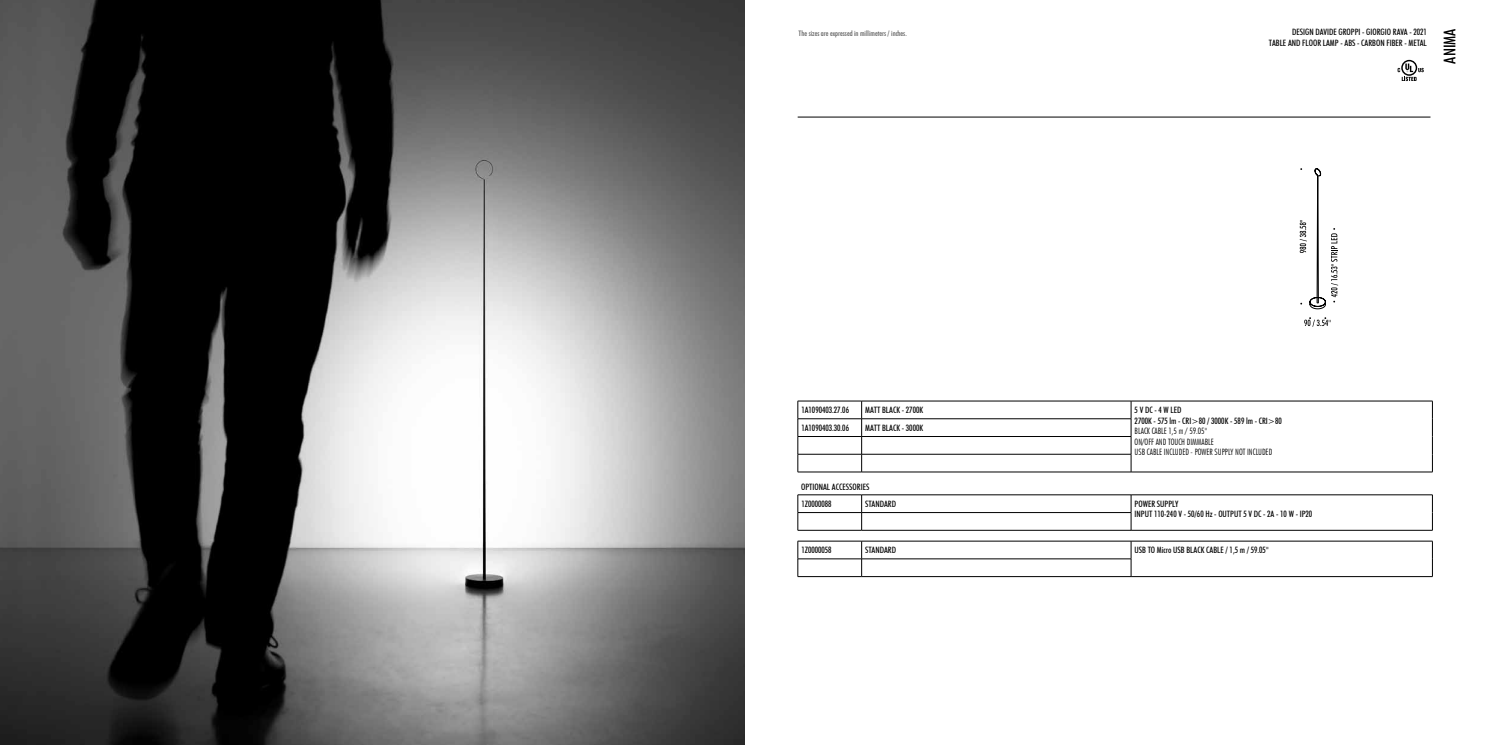
<style>
.page{position:relative;width:1489px;height:745px;background:#fff}
.page>*{position:absolute;margin:0;border:0;box-sizing:border-box;transform-origin:0 0}
.t1{font:500 condensed 16.25px "Futura BT";color:#000}
.t2{font:500 condensed 8.75px/10.5px "Futura BT";color:#000}
.t3{font:300 condensed 8.75px/10.5px "Futura BT";color:#000}
.t4{font:500 condensed 7.5px "Futura BT";color:#595959}
</style>
<div class="page">
<hr style="left:797px;top:117px;width:633px;height:1px;background:#000">
<img style="left:0;top:0;width:744px;height:744px">
<svg style="left:1304px;top:317px;width:26px;height:9px"></svg>
<svg style="left:1299px;top:168px;width:38px;height:141px"></svg>
<hr style="left:797px;top:400px;width:64px;height:1px;background:#000">
<hr style="left:861px;top:400px;width:269px;height:1px;background:#000">
<hr style="left:797px;top:436px;width:64px;height:1px;background:#000">
<hr style="left:861px;top:436px;width:270px;height:1px;background:#000">
<hr style="left:797px;top:418px;width:64px;height:1px;background:#000">
<hr style="left:861px;top:418px;width:270px;height:1px;background:#000">
<hr style="left:797px;top:453px;width:64px;height:1px;background:#000">
<svg style="left:797px;top:401px;width:1px;height:70px"></svg>
<hr style="left:861px;top:453px;width:270px;height:1px;background:#000">
<svg style="left:861px;top:401px;width:1px;height:70px"></svg>
<hr style="left:797px;top:471px;width:64px;height:1px;background:#000">
<hr style="left:861px;top:471px;width:269px;height:1px;background:#000">
<hr style="left:1130px;top:400px;width:302px;height:1px;background:#000">
<svg style="left:1130px;top:401px;width:1px;height:70px"></svg>
<svg style="left:1431px;top:401px;width:1px;height:70px"></svg>
<hr style="left:1130px;top:471px;width:302px;height:1px;background:#000">
<hr style="left:1130px;top:494px;width:302px;height:1px;background:#000">
<svg style="left:1130px;top:494px;width:1px;height:35px"></svg>
<svg style="left:1431px;top:494px;width:1px;height:35px"></svg>
<hr style="left:1130px;top:529px;width:302px;height:1px;background:#000">
<hr style="left:797px;top:494px;width:64px;height:1px;background:#000">
<hr style="left:861px;top:494px;width:269px;height:1px;background:#000">
<hr style="left:797px;top:512px;width:64px;height:1px;background:#000">
<hr style="left:861px;top:512px;width:270px;height:1px;background:#000">
<svg style="left:797px;top:494px;width:1px;height:35px"></svg>
<svg style="left:861px;top:494px;width:1px;height:35px"></svg>
<hr style="left:797px;top:529px;width:64px;height:1px;background:#000">
<hr style="left:861px;top:529px;width:269px;height:1px;background:#000">
<hr style="left:1130px;top:540px;width:302px;height:1px;background:#000">
<svg style="left:1130px;top:541px;width:1px;height:35px"></svg>
<svg style="left:1431px;top:541px;width:1px;height:35px"></svg>
<hr style="left:1130px;top:576px;width:302px;height:1px;background:#000">
<hr style="left:797px;top:540px;width:64px;height:1px;background:#000">
<hr style="left:861px;top:540px;width:269px;height:1px;background:#000">
<hr style="left:797px;top:558px;width:64px;height:1px;background:#000">
<hr style="left:861px;top:558px;width:270px;height:1px;background:#000">
<svg style="left:797px;top:541px;width:1px;height:35px"></svg>
<svg style="left:861px;top:541px;width:1px;height:35px"></svg>
<hr style="left:797px;top:576px;width:64px;height:1px;background:#000">
<hr style="left:861px;top:576px;width:269px;height:1px;background:#000">
<svg style="left:1397px;top:63px;width:26px;height:18px"></svg>
<p class="t4" style="left:798px;top:28px;width:110px">The sizes are expressed in millimeters / inches.</p>
<p class="t2" style="left:1268px;top:27px;width:159px;text-align:right">DESIGN DAVIDE GROPPI - GIORGIO RAVA - 2021<br>TABLE AND FLOOR LAMP - ABS - CARBON FIBER - METAL</p>
<h1 class="t1" style="left:1439px;top:63px;width:37px;rotate:-90deg">ANIMA</h1>
<p class="t2" style="left:801px;top:404px;width:49px">1A1090403.27.06</p>
<p class="t2" style="left:865px;top:404px;width:59px">MATT BLACK - 2700K</p>
<p class="t2" style="left:1134px;top:404px;width:149px">5 V DC - 4 W LED<br>2700K - 575 lm - CRI&gt;80 / 3000K - 589 lm - CRI&gt;80</p>
<p class="t3" style="left:1134px;top:425px;width:139px">BLACK CABLE 1,5 m / 59.05"<br>ON/OFF AND TOUCH DIMMABLE<br>USB CABLE INCLUDED - POWER SUPPLY NOT INCLUDED</p>
<p class="t2" style="left:801px;top:422px;width:49px">1A1090403.30.06</p>
<p class="t2" style="left:865px;top:422px;width:59px">MATT BLACK - 3000K</p>
<p class="t2" style="left:801px;top:477px;width:70px;line-height:17.4px">OPTIONAL ACCESSORIES<br>1Z0000088</p>
<p class="t2" style="left:865px;top:498px;width:32px">STANDARD</p>
<p class="t2" style="left:1134px;top:498px;width:179px">POWER SUPPLY<br>INPUT 110-240 V - 50/60 Hz - OUTPUT 5 V DC - 2A - 10 W - IP20</p>
<p class="t2" style="left:801px;top:544px;width:32px">1Z0000058</p>
<p class="t2" style="left:865px;top:544px;width:32px">STANDARD</p>
<p class="t2" style="left:1134px;top:544px;width:135px">USB TO Micro USB BLACK CABLE / 1,5 m / 59.05"</p>
</div>
